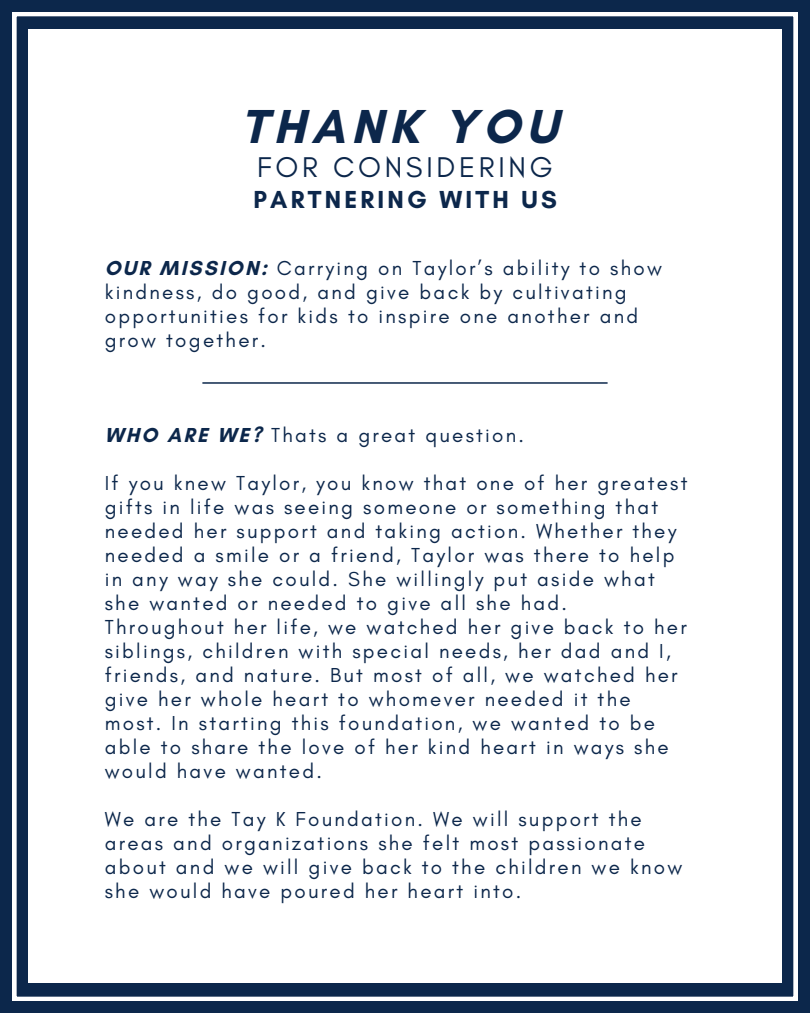
<style>
.page{position:relative;width:810px;height:1013px;background:#fff}
.page>*{position:absolute;margin:0;border:0;box-sizing:border-box;transform-origin:0 0}
.t1{font:700 48.6px "Glacial Indifference";letter-spacing:.13em;color:#0c274b}
.t2{font:29.1px "Glacial Indifference";letter-spacing:.13em;color:#0c274b}
.t3{font:700 25.1px "Glacial Indifference";letter-spacing:.13em;color:#0c274b}
.t4{font:20.6px/24px "Glacial Indifference";letter-spacing:.11em;color:#0c274b}
.s1{font-weight:700}
</style>
<div class="page">
<div style="left:0;top:0;width:810px;height:1012px;background:#0c274b"></div>
<div style="left:13px;top:13px;width:784px;height:987px;background:#fff"></div>
<hr style="left:202px;top:382px;width:406px;height:2px;background:#0c274b">
<h1 class="t1" style="left:241px;top:97px;width:318px">THANK YOU</h1>
<p class="t2" style="left:257px;top:150px;width:297px">FOR CONSIDERING</p>
<p class="t3" style="left:254px;top:184px;width:305px">PARTNERING WITH US</p>
<h2 class="t4" style="left:105px;top:256px;width:559px"><span class="s1">OUR MISSION:</span> Carrying on Taylor’s ability to show kindness, do good, and give back by cultivating opportunities for kids to inspire one another and</h2>
<p class="t4" style="left:105px;top:328px;width:163px">grow together.</p>
<p class="t4" style="left:105px;top:422px;width:421px"><span class="s1">WHO ARE WE?</span> Thats a great question.</p>
<p class="t4" style="left:105px;top:470px;width:584px">If you knew Taylor, you know that one of her greatest gifts in life was seeing someone or something that needed her support and taking action. Whether they needed a smile or a friend, Taylor was there to help in any way she could. She willingly put aside what she wanted or needed to give all she had.<br>Throughout her life, we watched her give back to her siblings, children with special needs, her dad and I, friends, and nature. But most of all, we watched her give her whole heart to whomever needed it the most. In starting this foundation, we wanted to be able to share the love of her kind heart in ways she would have wanted.</p>
<p class="t4" style="left:105px;top:806px;width:579px">We are the Tay K Foundation. We will support the areas and organizations she felt most passionate about and we will give back to the children we know she would have poured her heart into.</p>
</div>
